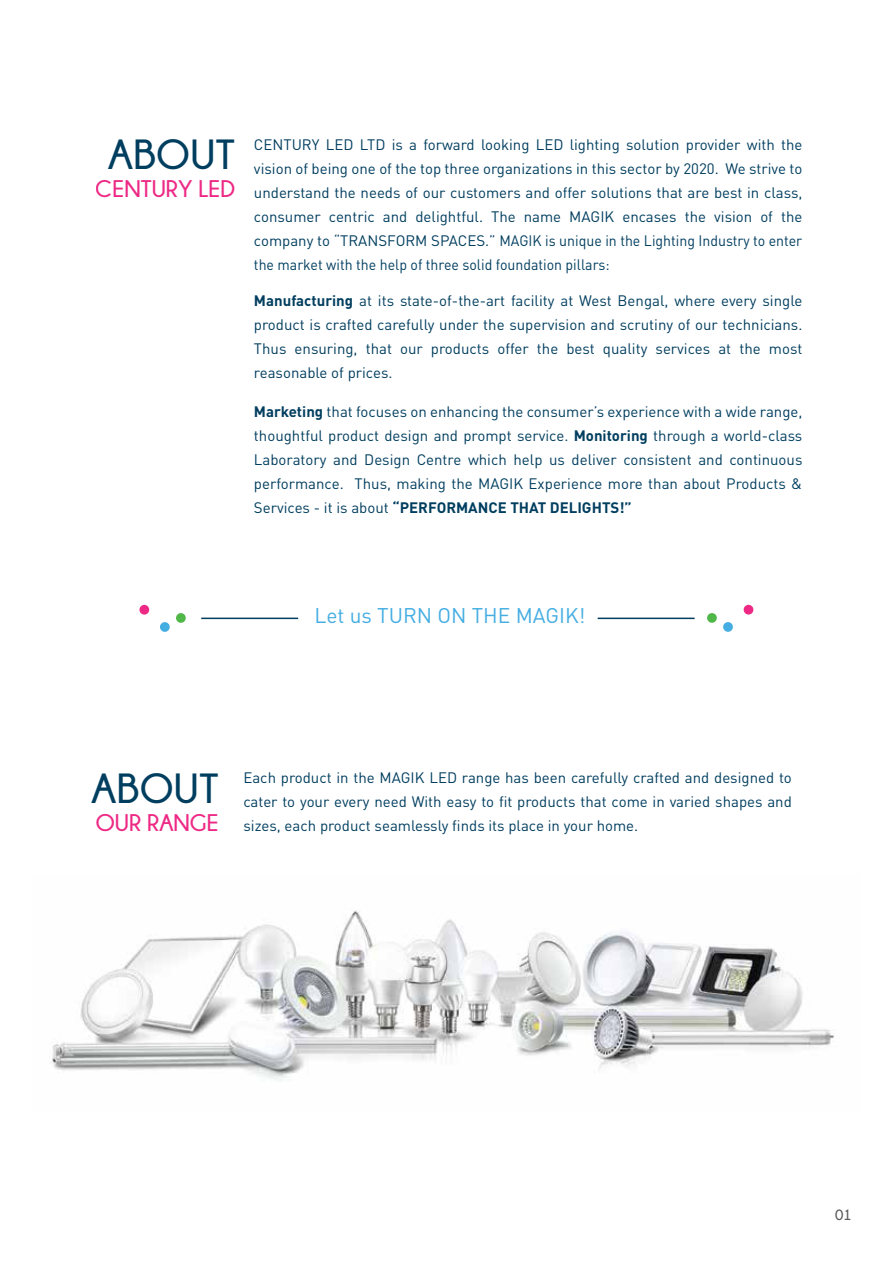
<style>
.page{position:relative;width:893px;height:1263px;background:#fff}
.page>*{position:absolute;margin:0;border:0;box-sizing:border-box;transform-origin:0 0}
.t1{font:700 42px "Champagne&Limousines";letter-spacing:.015em;color:#003e5f}
.t2{font:700 24px "Champagne&Limousines";color:#ed2985}
.t3{font:21px "DIN Pro";color:#44ade2}
.t4{font:15px/24px "DIN Pro";color:#003e5f;text-align:justify}
.t5{font:700 15px "Champagne&Limousines";color:#58595b}
.s1{font-weight:700}
</style>
<div class="page">
<img style="left:50px;top:910px;width:786px;height:171px">
<div style="left:160px;top:622px;width:10px;height:10px;background:#44ade2;border-radius:50%"></div>
<div style="left:176px;top:613px;width:10px;height:10px;background:#50b848;border-radius:50%"></div>
<div style="left:139px;top:605px;width:10px;height:10px;background:#ed2985;border-radius:50%"></div>
<div style="left:723px;top:622px;width:10px;height:10px;background:#44ade2;border-radius:50%"></div>
<div style="left:707px;top:613px;width:10px;height:10px;background:#50b848;border-radius:50%"></div>
<div style="left:744px;top:605px;width:9px;height:9px;background:#ed2985;border-radius:50%"></div>
<hr style="left:201px;top:618px;width:97px;height:1px;background:#003e5f">
<hr style="left:598px;top:618px;width:97px;height:1px;background:#003e5f">
<h1 class="t1" style="left:108px;top:132px;width:128px">ABOUT</h1>
<h2 class="t2" style="left:96px;top:176px;width:141px">CENTURY LED</h2>
<p class="t4" style="left:254px;top:132px;width:550px">CENTURY LED LTD is a forward looking LED lighting solution provider with the vision of being one of the top three organizations in this sector by 2020. We strive to understand the needs of our customers and offer solutions that are best in class, consumer centric and delightful. The name MAGIK encases the vision of the company to “TRANSFORM SPACES.” MAGIK is unique in the Lighting Industry to enter the market with the help of three solid foundation pillars:</p>
<p class="t4" style="left:254px;top:288px;width:550px"><span class="s1">Manufacturing</span> at its state-of-the-art facility at West Bengal, where every single product is crafted carefully under the supervision and scrutiny of our technicians.<br>Thus ensuring, that our products offer the best quality services at the most reasonable of prices.</p>
<p class="t4" style="left:254px;top:399px;width:550px"><span class="s1">Marketing</span> that focuses on enhancing the consumer’s experience with a wide range, thoughtful product design and prompt service. <span class="s1">Monitoring</span> through a world-class Laboratory and Design Centre which help us deliver consistent and continuous performance. Thus, making the MAGIK Experience more than about Products &amp; Services - it is about <span class="s1">“PERFORMANCE THAT DELIGHTS!”</span></p>
<h3 class="t3" style="left:314px;top:601px;width:272px">Let us TURN ON THE MAGIK!</h3>
<h1 class="t1" style="left:92px;top:765px;width:128px">ABOUT</h1>
<h2 class="t2" style="left:96px;top:810px;width:124px">OUR RANGE</h2>
<p class="t4" style="left:243px;top:765px;width:550px">Each product in the MAGIK LED range has been carefully crafted and designed to cater to your every need With easy to fit products that come in varied shapes and sizes, each product seamlessly finds its place in your home.</p>
<p class="t5" style="left:835px;top:1207px;width:18px">01</p>
</div>
